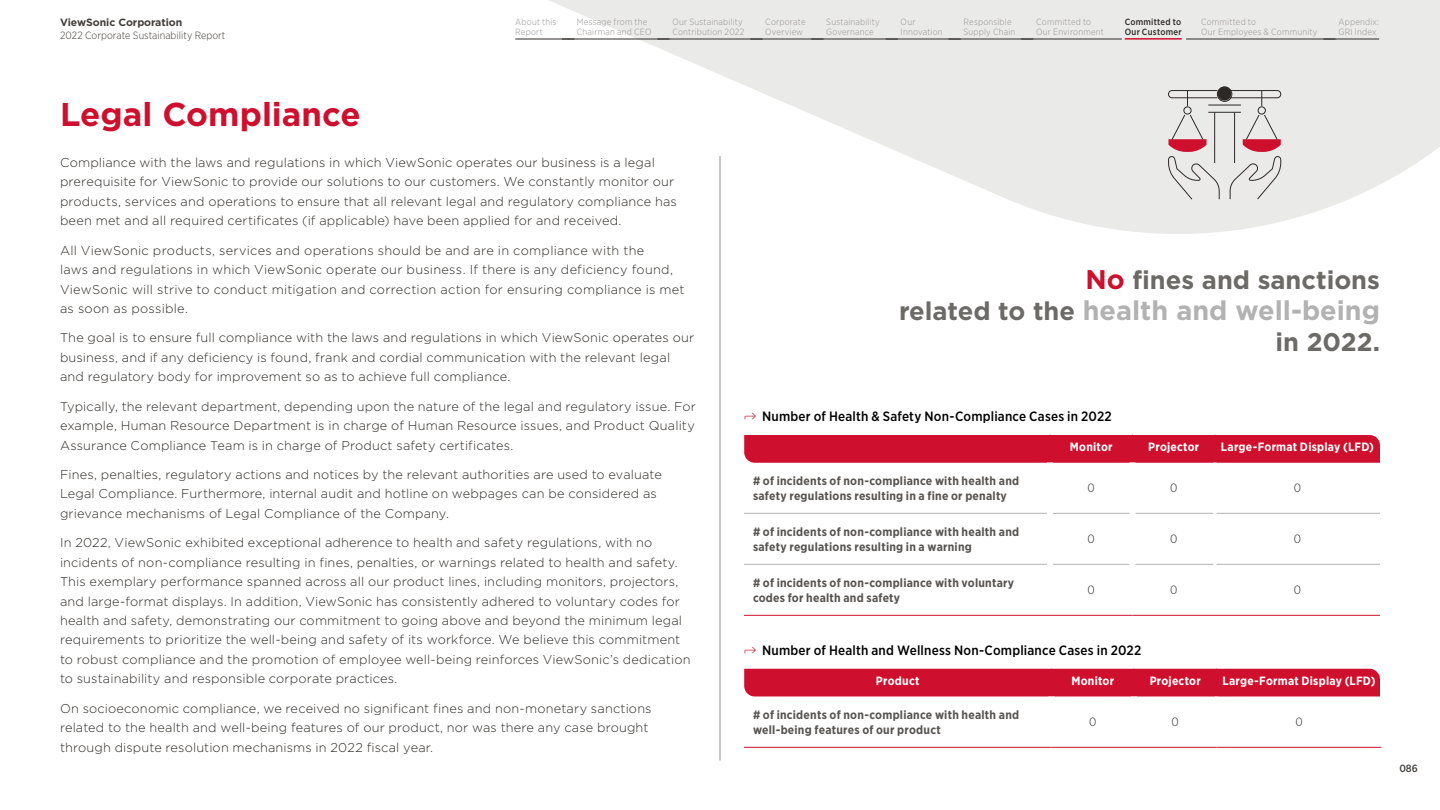
<style>
.page{position:relative;width:1440px;height:810px;background:#fff}
.page>*{position:absolute;margin:0;border:0;box-sizing:border-box;transform-origin:0 0}
.t1{font:700 33px "Gotham";color:#ce0f2d}
.t2{font:700 27px "Gotham";color:#b2b2b2}
.t3{font:700 25.5px "Gotham";color:#6c6a67}
.t4{font:500 13.5px "Gotham Narrow";letter-spacing:.015em;color:#000}
.t5{font:300 12.75px/19.5px "Gotham";letter-spacing:.015em;color:#2d2a26}
.t6{font:700 12px/15px "Gotham Narrow";letter-spacing:.02em;color:#575451}
.t7{font:700 12px "Gotham Narrow";letter-spacing:.02em;color:#fff}
.t8{font:300 12px "Gotham Narrow";color:#2d2a26}
.t9{font:300 10.5px "Gotham Narrow";color:#423f3c}
.t10{font:700 10.5px "Gotham";letter-spacing:-.005em;color:#423f3c}
.t11{font:500 10.5px "Gotham Narrow";color:#423f3c}
.t12{font:300 9px/9.8px "Gotham Narrow";letter-spacing:.025em;color:#969493}
.t13{font:500 9px/9.8px "Gotham Narrow";letter-spacing:.03em;color:#2d2a26}
.s1{font-size:27px;color:#ce0f2d}
.s2{font-size:25.5px;color:#6c6a67}
</style>
<div class="page">
<div style="left:744px;top:435px;width:636px;height:28px;background:#ce0f2d"></div>
<hr style="left:744px;top:513px;width:303px;height:1px;background:#b2b2b2">
<hr style="left:1053px;top:513px;width:77px;height:1px;background:#b2b2b2">
<hr style="left:1136px;top:513px;width:78px;height:1px;background:#b2b2b2">
<hr style="left:1216px;top:513px;width:164px;height:1px;background:#b2b2b2">
<hr style="left:744px;top:564px;width:303px;height:1px;background:#b2b2b2">
<hr style="left:1053px;top:564px;width:77px;height:1px;background:#b2b2b2">
<hr style="left:1136px;top:564px;width:78px;height:1px;background:#b2b2b2">
<hr style="left:1216px;top:564px;width:164px;height:1px;background:#b2b2b2">
<hr style="left:744px;top:615px;width:306px;height:1px;background:#ce0f2d">
<hr style="left:1050px;top:615px;width:82px;height:1px;background:#ce0f2d">
<hr style="left:1132px;top:615px;width:83px;height:1px;background:#ce0f2d">
<hr style="left:1215px;top:615px;width:165px;height:1px;background:#ce0f2d">
<div style="left:744px;top:669px;width:636px;height:28px;background:#ce0f2d"></div>
<hr style="left:744px;top:747px;width:308px;height:1px;background:#ce0f2d">
<hr style="left:1052px;top:747px;width:82px;height:1px;background:#ce0f2d">
<hr style="left:1134px;top:747px;width:82px;height:1px;background:#ce0f2d">
<hr style="left:1216px;top:747px;width:166px;height:1px;background:#ce0f2d">
<hr style="left:720px;top:156px;width:1px;height:604px;background:#969493">
<svg style="left:515px;top:0;width:925px;height:268px"></svg>
<div style="left:1218px;top:87px;width:13px;height:14px;background:#2d2a26;border-radius:50%"></div>
<hr style="left:1208px;top:112px;width:33px;height:1px;background:#2d2a26">
<hr style="left:1214px;top:112px;width:1px;height:51px;background:#2d2a26">
<hr style="left:1234px;top:112px;width:1px;height:51px;background:#2d2a26">
<div style="left:1184px;top:106px;width:7px;height:8px;border:1px solid #2d2a26;border-radius:50%"></div>
<svg style="left:1168px;top:90px;width:50px;height:16px"></svg>
<svg style="left:1168px;top:114px;width:52px;height:86px;background:#dccacc"></svg>
<div style="left:1258px;top:106px;width:8px;height:8px;border:1px solid #2d2a26;border-radius:50%"></div>
<svg style="left:1229px;top:90px;width:53px;height:16px"></svg>
<svg style="left:1229px;top:114px;width:53px;height:86px;background:#dccbcc"></svg>
<div style="left:1217px;top:87px;width:15px;height:15px;border:1px solid #2d2a26;border-radius:50%"></div>
<hr style="left:1208px;top:105px;width:33px;height:1px;background:#2d2a26">
<hr style="left:515px;top:39px;width:59px;height:1px;background:#2d2a26">
<hr style="left:562px;top:39px;width:107px;height:1px;background:#2d2a26">
<hr style="left:657px;top:39px;width:106px;height:1px;background:#2d2a26">
<hr style="left:750px;top:39px;width:74px;height:1px;background:#2d2a26">
<hr style="left:811px;top:39px;width:87px;height:1px;background:#2d2a26">
<hr style="left:886px;top:39px;width:75px;height:1px;background:#2d2a26">
<hr style="left:949px;top:39px;width:84px;height:1px;background:#2d2a26">
<hr style="left:1186px;top:39px;width:150px;height:1px;background:#2d2a26">
<hr style="left:1021px;top:39px;width:101px;height:1px;background:#2d2a26">
<hr style="left:1323px;top:39px;width:56px;height:1px;background:#2d2a26">
<hr style="left:1125px;top:38px;width:57px;height:2px;background:#ce0f2d">
<p class="t10" style="left:60px;top:16px;width:124px">ViewSonic Corporation</p>
<p class="t9" style="left:60px;top:29px;width:167px">2022 Corporate Sustainability Report</p>
<p class="t12" style="left:515px;top:17px;width:43px">About this<br>Report</p>
<p class="t12" style="left:577px;top:17px;width:76px">Message from the<br>Chairman and CEO</p>
<p class="t12" style="left:672px;top:17px;width:74px">Our Sustainability<br>Contribution 2022</p>
<p class="t12" style="left:765px;top:17px;width:42px">Corporate<br>Overview</p>
<p class="t12" style="left:826px;top:17px;width:55px">Sustainability<br>Governance</p>
<p class="t12" style="left:901px;top:17px;width:43px">Our<br>Innovation</p>
<p class="t12" style="left:964px;top:17px;width:53px">Responsible<br>Supply Chain</p>
<p class="t12" style="left:1201px;top:17px;width:118px">Committed to<br>Our Employees &amp; Community</p>
<p class="t12" style="left:1036px;top:17px;width:69px">Committed to<br>Our Environment</p>
<p class="t12" style="left:1338px;top:17px;width:42px">Appendix:<br>GRI Index</p>
<p class="t13" style="left:1125px;top:17px;width:58px">Committed to<br>Our Customer</p>
<h1 class="t1" style="left:60px;top:92px;width:302px">Legal Compliance</h1>
<p class="t5" style="left:60px;top:152px;width:618px">Compliance with the laws and regulations in which ViewSonic operates our business is a legal prerequisite for ViewSonic to provide our solutions to our customers. We constantly monitor our products, services and operations to ensure that all relevant legal and regulatory compliance has been met and all required certificates (if applicable) have been applied for and received.</p>
<p class="t5" style="left:60px;top:240px;width:626px">All ViewSonic products, services and operations should be and are in compliance with the<br>laws and regulations in which ViewSonic operate our business. If there is any deficiency found, ViewSonic will strive to conduct mitigation and correction action for ensuring compliance is met as soon as possible.</p>
<p class="t5" style="left:60px;top:328px;width:636px">The goal is to ensure full compliance with the laws and regulations in which ViewSonic operates our business, and if any deficiency is found, frank and cordial communication with the relevant legal and regulatory body for improvement so as to achieve full compliance.</p>
<p class="t5" style="left:60px;top:396px;width:637px;text-align:justify">Typically, the relevant department, depending upon the nature of the legal and regulatory issue. For example, Human Resource Department is in charge of Human Resource issues, and Product Quality Assurance Compliance Team is in charge of Product safety certificates.</p>
<p class="t5" style="left:60px;top:464px;width:603px">Fines, penalties, regulatory actions and notices by the relevant authorities are used to evaluate<br>Legal Compliance. Furthermore, internal audit and hotline on webpages can be considered as grievance mechanisms of Legal Compliance of the Company.</p>
<p class="t5" style="left:60px;top:532px;width:632px">In 2022, ViewSonic exhibited exceptional adherence to health and safety regulations, with no incidents of non-compliance resulting in fines, penalties, or warnings related to health and safety.<br>This exemplary performance spanned across all our product lines, including monitors, projectors, and large-format displays. In addition, ViewSonic has consistently adhered to voluntary codes for health and safety, demonstrating our commitment to going above and beyond the minimum legal requirements to prioritize the well-being and safety of its workforce. We believe this commitment to robust compliance and the promotion of employee well-being reinforces ViewSonic’s dedication to sustainability and responsible corporate practices.</p>
<p class="t5" style="left:60px;top:698px;width:593px">On socioeconomic compliance, we received no significant fines and non-monetary sanctions related to the health and well-being features of our product, nor was there any case brought through dispute resolution mechanisms in 2022 fiscal year.</p>
<h3 class="t3" style="left:1086px;top:263px;width:296px"><span class="s1">No</span> fines and sanctions</h3>
<h2 class="t2" style="left:899px;top:293px;width:482px"><span class="s2">related to the</span> health and well-being</h2>
<h3 class="t3" style="left:1275px;top:325px;width:106px">in 2022.</h3>
<p class="t4" style="left:762px;top:408px;width:351px">Number of Health &amp; Safety Non-Compliance Cases in 2022</p>
<p class="t7" style="left:1070px;top:439px;width:44px">Monitor</p>
<p class="t7" style="left:1148px;top:439px;width:53px">Projector</p>
<p class="t7" style="left:1221px;top:439px;width:155px">Large-Format Display (LFD)</p>
<p class="t6" style="left:753px;top:473px;width:268px"># of incidents of non-compliance with health and safety regulations resulting in a fine or penalty</p>
<p class="t8" style="left:1088px;top:480px;width:9px">0</p>
<p class="t8" style="left:1170px;top:480px;width:9px">0</p>
<p class="t8" style="left:1294px;top:480px;width:9px">0</p>
<p class="t6" style="left:753px;top:524px;width:268px"># of incidents of non-compliance with health and safety regulations resulting in a warning</p>
<p class="t8" style="left:1088px;top:531px;width:9px">0</p>
<p class="t8" style="left:1170px;top:531px;width:9px">0</p>
<p class="t8" style="left:1294px;top:531px;width:9px">0</p>
<p class="t6" style="left:753px;top:575px;width:263px"># of incidents of non-compliance with voluntary codes for health and safety</p>
<p class="t8" style="left:1088px;top:582px;width:9px">0</p>
<p class="t8" style="left:1170px;top:582px;width:9px">0</p>
<p class="t8" style="left:1294px;top:582px;width:9px">0</p>
<p class="t4" style="left:762px;top:642px;width:381px">Number of Health and Wellness Non-Compliance Cases in 2022</p>
<p class="t7" style="left:876px;top:673px;width:45px">Product</p>
<p class="t7" style="left:1071px;top:673px;width:44px">Monitor</p>
<p class="t7" style="left:1150px;top:673px;width:53px">Projector</p>
<p class="t7" style="left:1222px;top:673px;width:155px">Large-Format Display (LFD)</p>
<p class="t6" style="left:753px;top:707px;width:268px"># of incidents of non-compliance with health and well-being features of our product</p>
<p class="t8" style="left:1089px;top:714px;width:9px">0</p>
<p class="t8" style="left:1172px;top:714px;width:9px">0</p>
<p class="t8" style="left:1295px;top:714px;width:9px">0</p>
<p class="t11" style="left:1399px;top:762px;width:20px">086</p>
</div>
